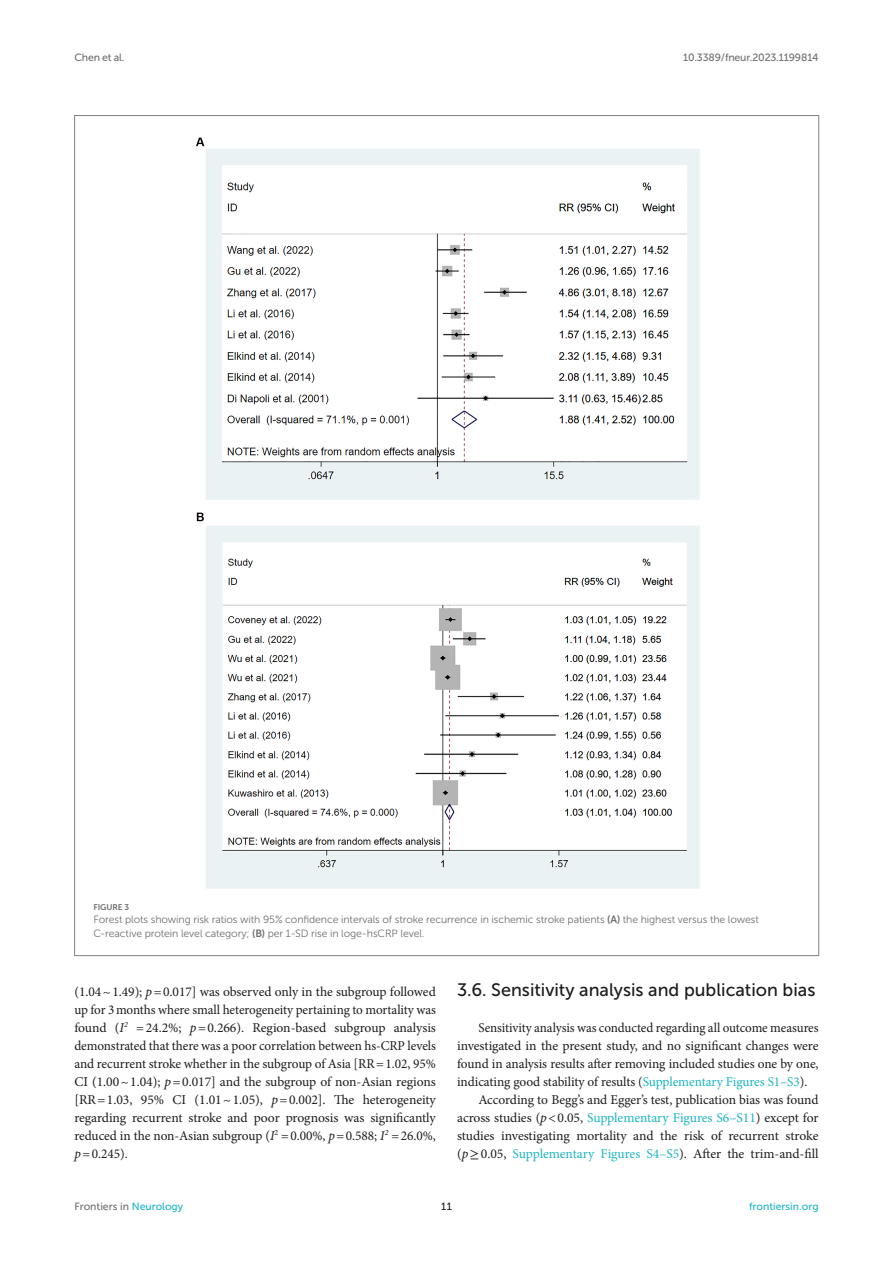
<style>
.page{position:relative;width:893px;height:1263px;background:#fff}
.page>*{position:absolute;margin:0;border:0;box-sizing:border-box;transform-origin:0 0}
.HEAD_2{font:18px "Museo Sans 500";color:#1b1c1b}
.TEXT{font:13.5px/18px "Minion Pro";letter-spacing:-.005em;color:#1b1c1b;text-align:justify}
.TEXT_FLUSH{font:13.5px/18px "Minion Pro";letter-spacing:-.005em;color:#1b1c1b;text-align:justify}
.FIG_LEG{font:10.5px/13.5px "Museo Sans 300";letter-spacing:-.01em;color:#706f70}
.t1{font:10.5px "Museo Sans 500";letter-spacing:-.015em;color:#706f70}
.t2{font:10.5px "Museo Sans 500";color:#1db5c3}
.t3{font:10.5px "Museo Sans 500";color:#1b1c1b}
.FIG_HD{font:8.25px "Museo Sans 700";letter-spacing:-.01em;color:#706f70}
.s1{font-family:"Museo Sans 700"}
.s2{font-style:italic}
.s3{color:#1db5c3}
.s4{font-family:"STIX General"}
</style>
<div class="page">
<img style="left:196px;top:137px;width:504px;height:752px">
<p class="t1" style="left:74px;top:51px;width:52px">Chen et al.</p>
<p class="t1" style="left:683px;top:51px;width:137px">10.3389/fneur.2023.1199814</p>
<p class="FIG_HD" style="left:94px;top:902px;width:37px">FIGURE 3</p>
<p class="FIG_LEG" style="left:94px;top:913px;width:667px">Forest plots showing risk ratios with 95% confidence intervals of stroke recurrence in ischemic stroke patients <span class="s1">(A)</span> the highest versus the lowest<br>C-reactive protein level category; <span class="s1">(B)</span> per 1-SD rise in loge-hsCRP level.</p>
<p class="TEXT" style="left:74px;top:983px;width:363px">(1.04~1.49); <span class="s2">p</span>=0.017] was observed only in the subgroup followed up for 3months where small heterogeneity pertaining to mortality was found (<span class="s2">I</span><sup>2</sup> =24.2%; <span class="s2">p</span>=0.266). Region-based subgroup analysis demonstrated that there was a poor correlation between hs-CRP levels and recurrent stroke whether in the subgroup of Asia [RR=1.02, 95% CI (1.00~1.04); <span class="s2">p</span>=0.017] and the subgroup of non-Asian regions [RR=1.03, 95% CI (1.01~1.05), <span class="s2">p</span>=0.002]. The heterogeneity regarding recurrent stroke and poor prognosis was significantly reduced in the non-Asian subgroup (<span class="s2">I</span><sup>2</sup> =0.00%, <span class="s2">p</span>=0.588; <span class="s2">I</span><sup>2</sup> =26.0%, <span class="s2">p</span>=0.245).</p>
<p class="HEAD_2" style="left:457px;top:980px;width:360px">3.6. Sensitivity analysis and publication bias</p>
<p class="TEXT_FLUSH" style="left:457px;top:1019px;width:363px;text-indent:21px">Sensitivity analysis was conducted regarding all outcome measures investigated in the present study, and no significant changes were found in analysis results after removing included studies one by one, indicating good stability of results (<span class="s3">Supplementary Figures S1–S3</span>).</p>
<p class="TEXT" style="left:457px;top:1091px;width:363px;text-indent:21px">According to Begg’s and Egger’s test, publication bias was found across studies (<span class="s2">p</span>&lt;0.05, <span class="s3">Supplementary Figures S6–S11</span>) except for studies investigating mortality and the risk of recurrent stroke (<span class="s2">p</span><span class="s4">≥</span>0.05, <span class="s3">Supplementary Figures S4–S5</span>). After the trim-and-fill</p>
<p class="t1" style="left:74px;top:1200px;width:110px">Frontiers in <span class="s3">Neurology</span></p>
<p class="t3" style="left:441px;top:1200px;width:12px">11</p>
<p class="t2" style="left:749px;top:1200px;width:71px">frontiersin.org</p>
</div>
